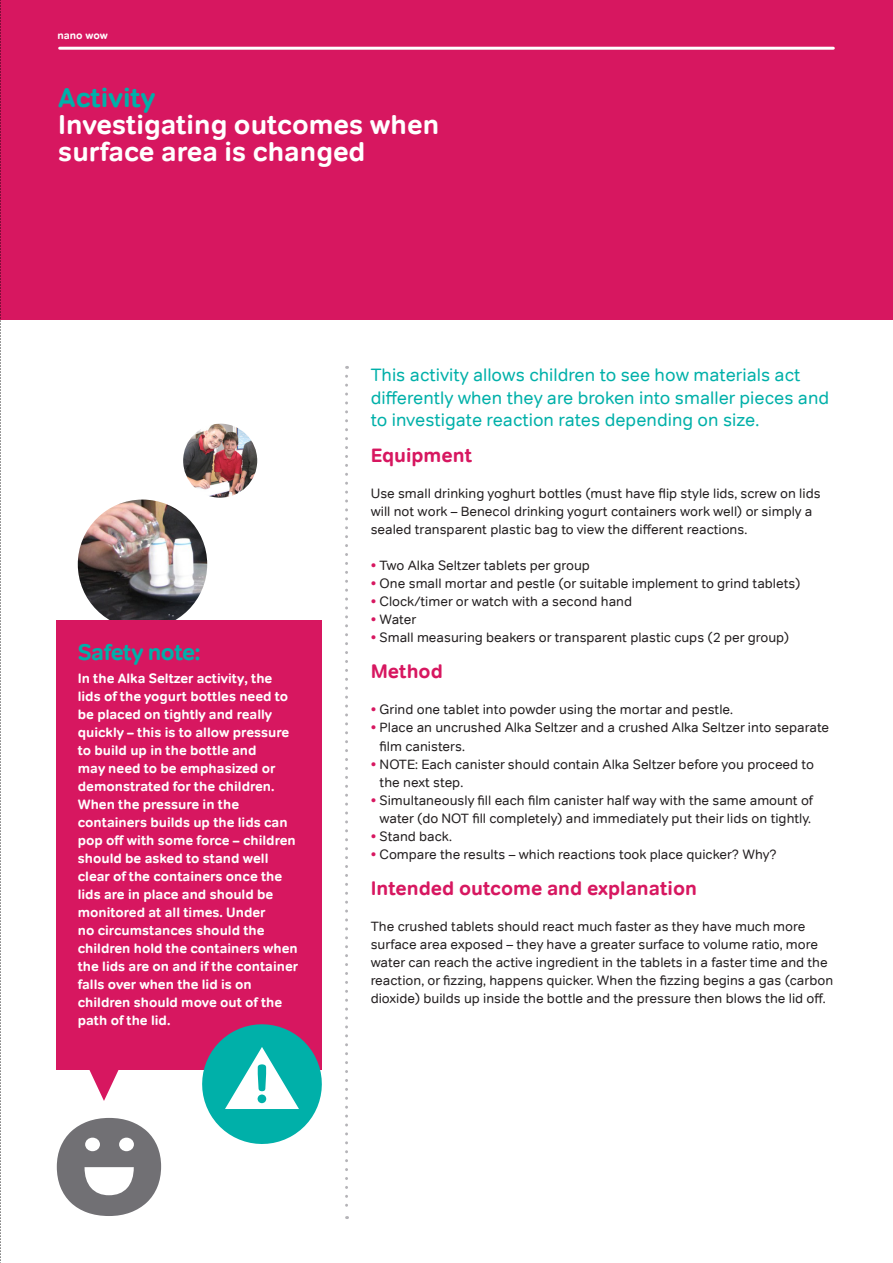
<style>
.page{position:relative;width:893px;height:1263px;background:#fff}
.page>*{position:absolute;margin:0;border:0;box-sizing:border-box;transform-origin:0 0}
.bullet_copy{font:700 54px "Tondo";color:#00b0a9}
.sub_head{font:700 27px/27px "Tondo";color:#fff}
.sub_head-2{font:700 27px "Tondo";color:#00b0a9}
.t1{font:700 22.5px "Tondo";letter-spacing:-.02em;color:#00b0a9}
.t2{font:700 19.5px "Tondo";color:#d71760}
.body_copy{font:18px/22.5px "Tondo";color:#00b0a9}
.t3{font:13.5px/18px "Tondo";color:#231f20}
.t4{font:700 13.5px/18px "Tondo";color:#fff}
.t5{font:700 10.5px "Tondo";color:#fff}
.s1{font-weight:700;color:#d71760}
</style>
<div class="page">
<div style="left:0;top:0;width:893px;height:320px;background:#d71760"></div>
<svg style="left:0;top:0;width:1px;height:1263px"></svg>
<img style="left:78px;top:500px;width:129px;height:129px;border-radius:65px">
<div style="left:56px;top:620px;width:266px;height:449px;background:#d71760"></div>
<svg style="left:345px;top:376px;width:3px;height:843px"></svg>
<svg style="left:88px;top:1069px;width:32px;height:32px"></svg>
<svg style="left:57px;top:1118px;width:104px;height:98px"></svg>
<svg style="left:194px;top:1024px;width:128px;height:120px"></svg>
<img style="left:183px;top:424px;width:74px;height:74px;border-radius:37px">
<hr style="left:60px;top:47px;width:773px;height:3px;background:#fff">
<p class="t5" style="left:57px;top:29px;width:52px">nano wow</p>
<p class="sub_head-2" style="left:58px;top:81px;width:99px">Activity</p>
<p class="sub_head" style="left:58px;top:111px;width:382px">Investigating outcomes when surface area is changed</p>
<p class="t1" style="left:78px;top:639px;width:124px">Safety note:</p>
<p class="t4" style="left:78px;top:669px;width:222px">In the Alka Seltzer activity, the lids of the yogurt bottles need to be placed on tightly and really quickly – this is to allow pressure to build up in the bottle and<br>may need to be emphasized or demonstrated for the children.<br>When the pressure in the containers builds up the lids can pop off with some force – children should be asked to stand well clear of the containers once the lids are in place and should be monitored at all times. Under<br>no circumstances should the children hold the containers when the lids are on and if the container falls over when the lid is on children should move out of the path of the lid.</p>
<p class="bullet_copy" style="left:254px;top:1050px;width:17px">!</p>
<p class="body_copy" style="left:371px;top:364px;width:460px">This activity allows children to see how materials act differently when they are broken into smaller pieces and to investigate reaction rates depending on size.</p>
<p class="t2" style="left:371px;top:444px;width:103px">Equipment</p>
<p class="t3" style="left:371px;top:485px;width:451px">Use small drinking yoghurt bottles (must have flip style lids, screw on lids will not work – Benecol drinking yogurt containers work well) or simply a sealed transparent plastic bag to view the different reactions.</p>
<p class="t3" style="left:371px;top:557px;width:221px"><span class="s1">•</span> Two Alka Seltzer tablets per group</p>
<p class="t3" style="left:371px;top:575px;width:431px"><span class="s1">•</span> One small mortar and pestle (or suitable implement to grind tablets)</p>
<p class="t3" style="left:371px;top:593px;width:263px"><span class="s1">•</span> Clock/timer or watch with a second hand</p>
<p class="t3" style="left:371px;top:611px;width:47px"><span class="s1">•</span> Water</p>
<p class="t3" style="left:371px;top:629px;width:420px"><span class="s1">•</span> Small measuring beakers or transparent plastic cups (2 per group)</p>
<p class="t2" style="left:371px;top:660px;width:74px">Method</p>
<p class="t3" style="left:371px;top:701px;width:364px"><span class="s1">•</span> Grind one tablet into powder using the mortar and pestle.</p>
<p class="t3" style="left:380px;top:719px;width:451px;text-indent:-9px"><span class="s1">•</span> Place an uncrushed Alka Seltzer and a crushed Alka Seltzer into separate film canisters.</p>
<p class="t3" style="left:380px;top:755px;width:436px;text-indent:-9px"><span class="s1">•</span> NOTE: Each canister should contain Alka Seltzer before you proceed to the next step.</p>
<p class="t3" style="left:371px;top:791px;width:444px;text-align:center"><span class="s1">•</span> Simultaneously fill each film canister half way with the same amount of water (do NOT fill completely) and immediately put their lids on tightly.</p>
<p class="t3" style="left:371px;top:827px;width:83px"><span class="s1">•</span> Stand back.</p>
<p class="t3" style="left:371px;top:845px;width:408px"><span class="s1">•</span> Compare the results – which reactions took place quicker? Why?</p>
<p class="t2" style="left:371px;top:876px;width:328px">Intended outcome and explanation</p>
<p class="t3" style="left:371px;top:917px;width:464px">The crushed tablets should react much faster as they have much more surface area exposed – they have a greater surface to volume ratio, more water can reach the active ingredient in the tablets in a faster time and the reaction, or fizzing, happens quicker. When the fizzing begins a gas (carbon dioxide) builds up inside the bottle and the pressure then blows the lid off.</p>
</div>
